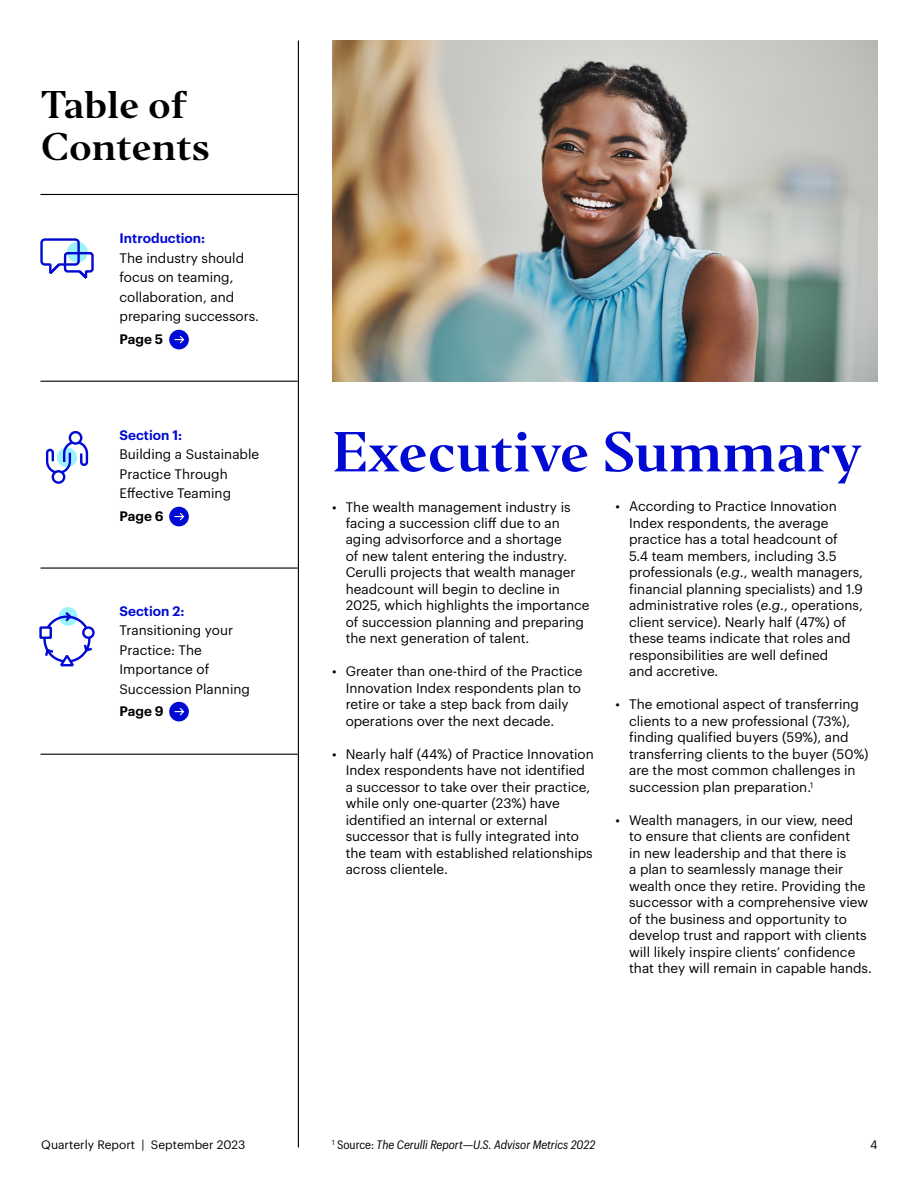
<style>
.page{position:relative;width:918px;height:1188px;background:#fff}
.page>*{position:absolute;margin:0;border:0;box-sizing:border-box;transform-origin:0 0}
.t1{font:52.5px "Invesco Editor";color:#000ad2}
.t2{font:36px/42px "Invesco Editor";color:#000}
.t3{font:13.5px/16.5px "Graphik";color:#000}
.t4{font:600 13.5px "Graphik";color:#000ad2}
.t5{font:italic 12px "Graphik Compact";color:#000}
.t6{font:12px "Graphik";color:#000}
.s1{font-style:italic}
.s2{font-style:normal}
</style>
<div class="page">
<img style="left:332px;top:40px;width:546px;height:342px">
<hr style="left:40px;top:194px;width:258px;height:1px;background:#000">
<hr style="left:40px;top:381px;width:258px;height:1px;background:#000">
<hr style="left:40px;top:754px;width:258px;height:1px;background:#000">
<hr style="left:40px;top:567px;width:258px;height:2px;background:#000">
<div style="left:169px;top:330px;width:20px;height:19px;background:#000ad2;border-radius:50%"></div>
<svg style="left:174px;top:336px;width:11px;height:8px"></svg>
<div style="left:169px;top:507px;width:20px;height:19px;background:#000ad2;border-radius:50%"></div>
<svg style="left:174px;top:512px;width:11px;height:9px"></svg>
<div style="left:169px;top:702px;width:20px;height:19px;background:#000ad2;border-radius:50%"></div>
<svg style="left:174px;top:708px;width:11px;height:8px"></svg>
<hr style="left:298px;top:40px;width:1px;height:1108px;background:#000">
<svg style="left:59px;top:607px;width:19px;height:19px"></svg>
<svg style="left:39px;top:626px;width:2px;height:13px"></svg>
<svg style="left:41px;top:609px;width:54px;height:58px"></svg>
<svg style="left:45px;top:441px;width:44px;height:33px"></svg>
<div style="left:70px;top:432px;width:11px;height:12px;background:#fff;border-radius:50%"></div>
<div style="left:69px;top:431px;width:13px;height:14px;border:2px solid #000ad1;border-radius:50%"></div>
<div style="left:53px;top:471px;width:11px;height:12px;background:#fff;border-radius:50%"></div>
<div style="left:52px;top:470px;width:13px;height:14px;border:2px solid #000ad1;border-radius:50%"></div>
<svg style="left:40px;top:238px;width:54px;height:41px"></svg>
<h2 class="t2" style="left:41px;top:84px;width:170px">Table of<br>Contents</h2>
<p class="t4" style="left:120px;top:228px;width:87px">Introduction:</p>
<p class="t3" style="left:120px;top:247px;width:141px;line-height:19.5px">The industry should focus on teaming, collaboration, and preparing successors.</p>
<p class="t4" style="left:120px;top:425px;width:64px">Section 1:</p>
<p class="t3" style="left:120px;top:444px;width:141px;line-height:19.5px">Building a Sustainable<br>Practice Through<br>Effective Teaming</p>
<p class="t4" style="left:120px;top:601px;width:66px">Section 2:</p>
<p class="t3" style="left:120px;top:620px;width:132px;line-height:19.5px">Transitioning your<br>Practice: The<br>Importance of<br>Succession Planning</p>
<h1 class="t1" style="left:332px;top:418px;width:531px">Executive Summary</h1>
<p class="t3" style="left:346px;top:497px;width:245px;text-indent:-14px">• The wealth management industry is facing a succession cliff due to an aging advisorforce and a shortage<br>of new talent entering the industry.<br>Cerulli projects that wealth manager headcount will begin to decline in 2025, which highlights the importance of succession planning and preparing the next generation of talent.</p>
<p class="t3" style="left:346px;top:662px;width:238px;text-indent:-14px">• Greater than one-third of the Practice Innovation Index respondents plan to retire or take a step back from daily operations over the next decade.</p>
<p class="t3" style="left:346px;top:745px;width:250px;text-indent:-14px">• Nearly half (44%) of Practice Innovation Index respondents have not identified a successor to take over their practice, while only one-quarter (23%) have identified an internal or external successor that is fully integrated into the team with established relationships across clientele.</p>
<p class="t3" style="left:629px;top:497px;width:235px;text-indent:-14px">• According to Practice Innovation Index respondents, the average practice has a total headcount of<br>5.4 team members, including 3.5 professionals (<span class="s1">e.g</span>., wealth managers, financial planning specialists) and 1.9 administrative roles (<span class="s1">e.g</span>., operations, client service). Nearly half (47%) of these teams indicate that roles and responsibilities are well defined<br>and accretive.</p>
<p class="t3" style="left:629px;top:695px;width:241px;text-indent:-14px">• The emotional aspect of transferring clients to a new professional (73%), finding qualified buyers (59%), and transferring clients to the buyer (50%) are the most common challenges in succession plan preparation.<sup>1</sup></p>
<p class="t3" style="left:629px;top:811px;width:244px;text-indent:-14px">• Wealth managers, in our view, need<br>to ensure that clients are confident<br>in new leadership and that there is<br>a plan to seamlessly manage their wealth once they retire. Providing the successor with a comprehensive view of the business and opportunity to develop trust and rapport with clients will likely inspire clients’ confidence that they will remain in capable hands.</p>
<p class="t6" style="left:41px;top:1135px;width:206px">Quarterly Report | September 2023</p>
<p class="t6" style="left:870px;top:1135px;width:9px">4</p>
<p class="t5" style="left:332px;top:1136px;width:265px"><sup>1</sup> <span class="s2">Source:</span> The Cerulli Report—U.S. Advisor Metrics 2022</p>
</div>
